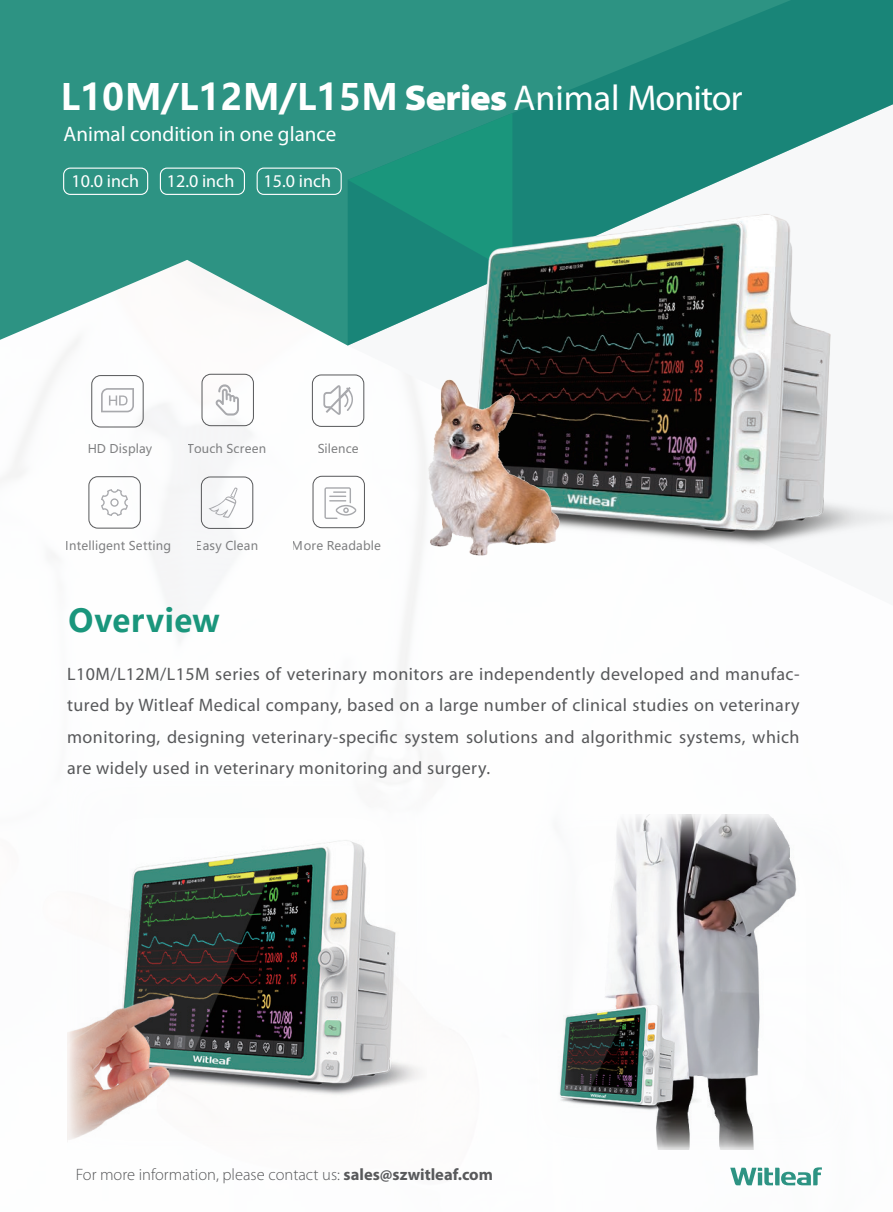
<style>
.page{position:relative;width:893px;height:1212px;background:#fff}
.page>*{position:absolute;margin:0;border:0;box-sizing:border-box;transform-origin:0 0}
.t1{font:700 36px "Microsoft Ya Hei";color:#fff}
.t2{font:700 31.5px "Microsoft Ya Hei";letter-spacing:.01em;color:#1a967c}
.t3{font:21px "Myriad Pro";color:#fff}
.t4{font:18px/31.5px "Myriad Pro";letter-spacing:.025em;color:#57585a;text-align:justify}
.t5{font:18px "Myriad Pro";color:#fff}
.t6{font:300 16.5px "Myriad Pro";color:#58595b}
.t7{font:12px "Microsoft Ya Hei";letter-spacing:.015em;color:#57585a}
.s1{font-family:"Myriad Pro";font-weight:900;font-stretch:semi-expanded}
.s2{font-family:"Myriad Pro";font-weight:400}
.s3{font-weight:700}
</style>
<div class="page">
<svg style="left:0;top:0;width:348px;height:346px;background:#48a092"></svg>
<svg style="left:348px;top:0;width:545px;height:346px;background:#339487"></svg>
<svg style="left:348px;top:113px;width:164px;height:160px;background:#20917d"></svg>
<div style="left:63px;top:168px;width:85px;height:27px;border:1px solid #fff;border-radius:7px"></div>
<div style="left:160px;top:168px;width:85px;height:27px;border:1px solid #fff;border-radius:7px"></div>
<div style="left:257px;top:168px;width:85px;height:27px;border:1px solid #fff;border-radius:7px"></div>
<div style="left:89px;top:476px;width:52px;height:52px;border:1px solid #57585a;border-radius:9px"></div>
<div style="left:201px;top:477px;width:52px;height:52px;border:1px solid #57585a;border-radius:9px"></div>
<div style="left:91px;top:375px;width:53px;height:52px;border:1px solid #57585a;border-radius:9px"></div>
<div style="left:202px;top:374px;width:52px;height:52px;border:1px solid #57585a;border-radius:9px"></div>
<div style="left:312px;top:375px;width:52px;height:52px;border:1px solid #57585a;border-radius:9px"></div>
<div style="left:313px;top:476px;width:52px;height:52px;border:1px solid #57585a;border-radius:9px"></div>
<svg style="left:101px;top:388px;width:33px;height:24px"></svg>
<svg style="left:215px;top:384px;width:24px;height:32px"></svg>
<svg style="left:324px;top:487px;width:14px;height:32px"></svg>
<svg style="left:101px;top:489px;width:27px;height:27px"></svg>
<svg style="left:323px;top:385px;width:15px;height:30px"></svg>
<svg style="left:209px;top:487px;width:29px;height:31px"></svg>
<svg style="left:730px;top:1167px;width:92px;height:18px"></svg>
<img style="left:390px;top:186px;width:503px;height:387px">
<img style="left:338px;top:375px;width:277px;height:185px">
<img style="left:559px;top:815px;width:238px;height:334px">
<img style="left:68px;top:777px;width:353px;height:363px">
<h1 class="t1" style="left:61px;top:72px;width:683px">L10M/L12M/L15M <span class="s1">Series</span> <span class="s2">Animal Monitor</span></h1>
<p class="t3" style="left:64px;top:123px;width:274px">Animal condition in one glance</p>
<p class="t5" style="left:72px;top:171px;width:69px">10.0 inch</p>
<p class="t5" style="left:167px;top:171px;width:69px">12.0 inch</p>
<p class="t5" style="left:264px;top:171px;width:69px">15.0 inch</p>
<p class="t7" style="left:88px;top:440px;width:66px">HD Display</p>
<p class="t7" style="left:188px;top:440px;width:80px">Touch Screen</p>
<p class="t7" style="left:317px;top:440px;width:43px">Silence</p>
<p class="t7" style="left:66px;top:538px;width:107px">Intelligent Setting</p>
<p class="t7" style="left:196px;top:538px;width:64px">Easy Clean</p>
<p class="t7" style="left:292px;top:538px;width:91px">More Readable</p>
<h2 class="t2" style="left:68px;top:599px;width:153px">Overview</h2>
<p class="t4" style="left:67px;top:658px;width:734px">L10M/L12M/L15M series of veterinary monitors are independently developed and manufac&shy;tured by Witleaf Medical company, based on a large number of clinical studies on veterinary monitoring, designing veterinary-specific system solutions and algorithmic systems, which are widely used in veterinary monitoring and surgery.</p>
<p class="t6" style="left:76px;top:1165px;width:419px">For more information, please contact us: <span class="s3">sales@szwitleaf.com</span></p>
</div>
